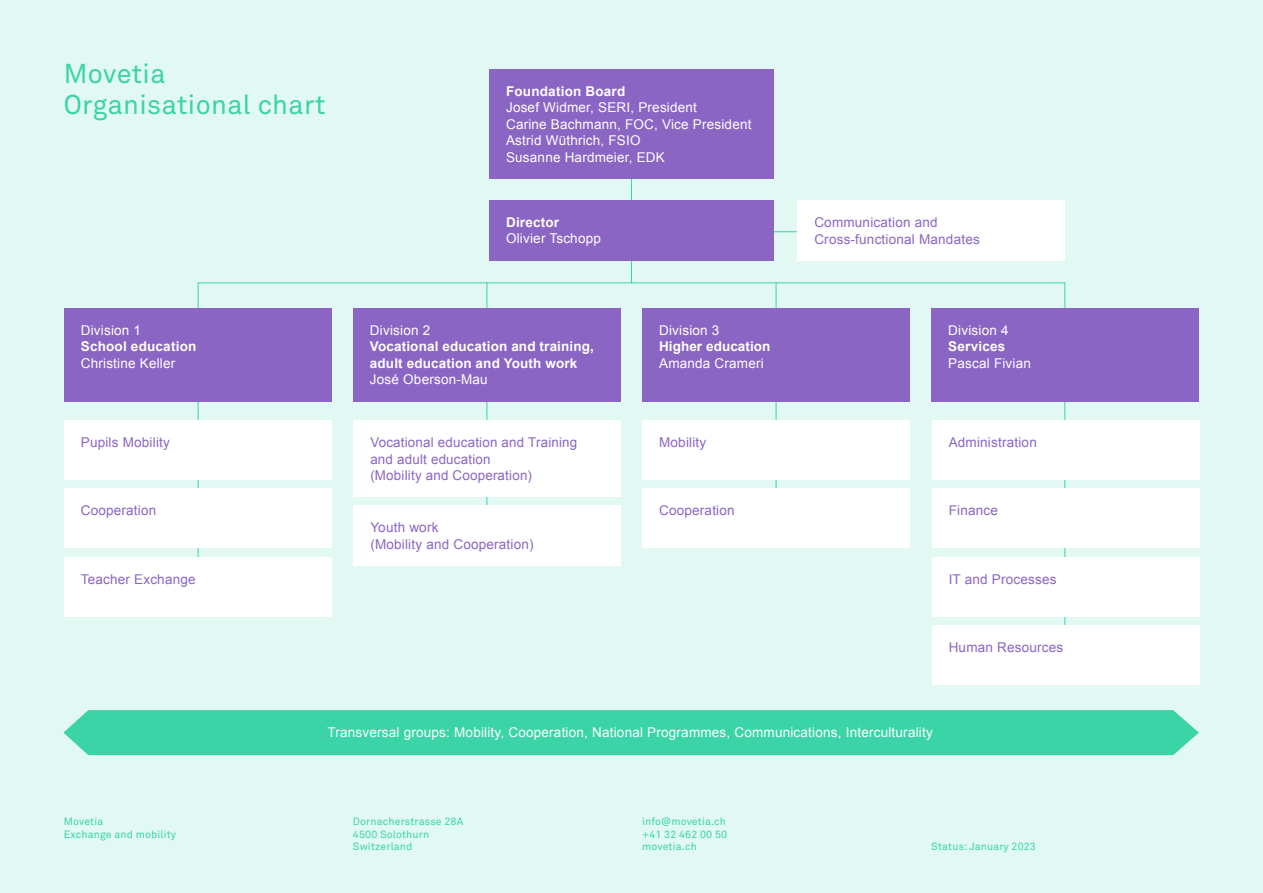
<style>
.page{position:relative;width:1263px;height:893px;background:#e1f9f2}
.page>*{position:absolute;margin:0;border:0;box-sizing:border-box;transform-origin:0 0}
.t1{font:27px/31.5px "Akkurat Pro";letter-spacing:.015em;color:#3ad4a7}
.t2{font:13.5px/16.5px "Arial";letter-spacing:.015em;color:#fff}
.t3{font:13.5px/16.5px "Arial";letter-spacing:.015em;color:#8a65c4}
.t4{font:700 13.5px/16.5px "Arial";letter-spacing:.01em;color:#fff}
.t5{font:10.5px/12.8px "Akkurat Pro";letter-spacing:.015em;color:#3ad4a7}
</style>
<div class="page">
<hr style="left:631px;top:89px;width:1px;height:194px;background:#3ad4a7">
<svg style="left:197px;top:282px;width:868px;height:343px"></svg>
<hr style="left:717px;top:231px;width:185px;height:1px;background:#3ad4a7">
<hr style="left:776px;top:282px;width:1px;height:253px;background:#3ad4a7">
<hr style="left:486px;top:282px;width:1px;height:242px;background:#3ad4a7">
<div style="left:489px;top:69px;width:285px;height:110px;background:#8a65c4"></div>
<div style="left:489px;top:200px;width:285px;height:60px;background:#8a65c4"></div>
<div style="left:64px;top:308px;width:268px;height:93px;background:#8a65c4"></div>
<div style="left:353px;top:308px;width:268px;height:93px;background:#8a65c4"></div>
<div style="left:642px;top:308px;width:268px;height:93px;background:#8a65c4"></div>
<div style="left:931px;top:308px;width:268px;height:93px;background:#8a65c4"></div>
<div style="left:797px;top:201px;width:268px;height:60px;background:#fff"></div>
<div style="left:64px;top:420px;width:268px;height:60px;background:#fff"></div>
<div style="left:642px;top:420px;width:268px;height:60px;background:#fff"></div>
<div style="left:932px;top:420px;width:267px;height:60px;background:#fff"></div>
<div style="left:642px;top:488px;width:268px;height:60px;background:#fff"></div>
<div style="left:932px;top:488px;width:267px;height:60px;background:#fff"></div>
<div style="left:932px;top:557px;width:267px;height:60px;background:#fff"></div>
<div style="left:932px;top:625px;width:267px;height:60px;background:#fff"></div>
<div style="left:64px;top:488px;width:268px;height:60px;background:#fff"></div>
<div style="left:64px;top:557px;width:268px;height:60px;background:#fff"></div>
<div style="left:63px;top:710px;width:1136px;height:45px;background:#3ad4a7"></div>
<div style="left:353px;top:420px;width:268px;height:77px;background:#fff"></div>
<div style="left:353px;top:505px;width:268px;height:61px;background:#fff"></div>
<h1 class="t1" style="left:64px;top:58px;width:263px">Movetia<br>Organisational chart</h1>
<p class="t2" style="left:81px;top:322px;width:62px">Division 1</p>
<p class="t4" style="left:81px;top:339px;width:117px">School education</p>
<p class="t2" style="left:81px;top:355px;width:96px">Christine Keller</p>
<p class="t4" style="left:506px;top:83px;width:121px">Foundation Board</p>
<p class="t2" style="left:506px;top:100px;width:247px">Josef Widmer, SERI, President<br>Carine Bachmann, FOC, Vice President<br>Astrid Wüthrich, FSIO<br>Susanne Hardmeier, EDK</p>
<p class="t4" style="left:506px;top:214px;width:55px">Director</p>
<p class="t2" style="left:506px;top:230px;width:96px">Olivier Tschopp</p>
<p class="t2" style="left:370px;top:322px;width:62px">Division 2</p>
<p class="t4" style="left:370px;top:339px;width:226px">Vocational education and training, adult education and Youth work</p>
<p class="t2" style="left:370px;top:372px;width:119px">José Oberson-Mau</p>
<p class="t2" style="left:659px;top:322px;width:62px">Division 3</p>
<p class="t4" style="left:659px;top:339px;width:113px">Higher education</p>
<p class="t2" style="left:659px;top:355px;width:106px">Amanda Crameri</p>
<p class="t3" style="left:814px;top:215px;width:167px">Communication and<br>Cross-functional Mandates</p>
<p class="t2" style="left:948px;top:322px;width:62px">Division 4</p>
<p class="t4" style="left:948px;top:339px;width:58px">Services</p>
<p class="t2" style="left:948px;top:355px;width:84px">Pascal Fivian</p>
<p class="t3" style="left:81px;top:434px;width:91px">Pupils Mobility</p>
<p class="t3" style="left:659px;top:434px;width:49px">Mobility</p>
<p class="t3" style="left:949px;top:434px;width:90px">Administration</p>
<p class="t3" style="left:370px;top:434px;width:209px">Vocational education and Training and adult education<br>(Mobility and Cooperation)</p>
<p class="t3" style="left:370px;top:519px;width:165px">Youth work<br>(Mobility and Cooperation)</p>
<p class="t3" style="left:81px;top:502px;width:77px">Cooperation</p>
<p class="t3" style="left:659px;top:502px;width:77px">Cooperation</p>
<p class="t3" style="left:949px;top:502px;width:51px">Finance</p>
<p class="t3" style="left:81px;top:571px;width:116px">Teacher Exchange</p>
<p class="t3" style="left:949px;top:571px;width:109px">IT and Processes</p>
<p class="t3" style="left:949px;top:639px;width:116px">Human Resources</p>
<p class="t2" style="left:328px;top:724px;width:607px">Transversal groups: Mobility, Cooperation, National Programmes, Communications, Interculturality</p>
<p class="t5" style="left:64px;top:815px;width:114px">Movetia<br>Exchange and mobility</p>
<p class="t5" style="left:642px;top:815px;width:87px;text-align:justify">info@movetia.ch +41 32 462 00 50 movetia.ch</p>
<p class="t5" style="left:353px;top:815px;width:112px">Dornacherstrasse 28A<br>4500 Solothurn<br>Switzerland</p>
<p class="t5" style="left:931px;top:840px;width:106px">Status: January 2023</p>
</div>
